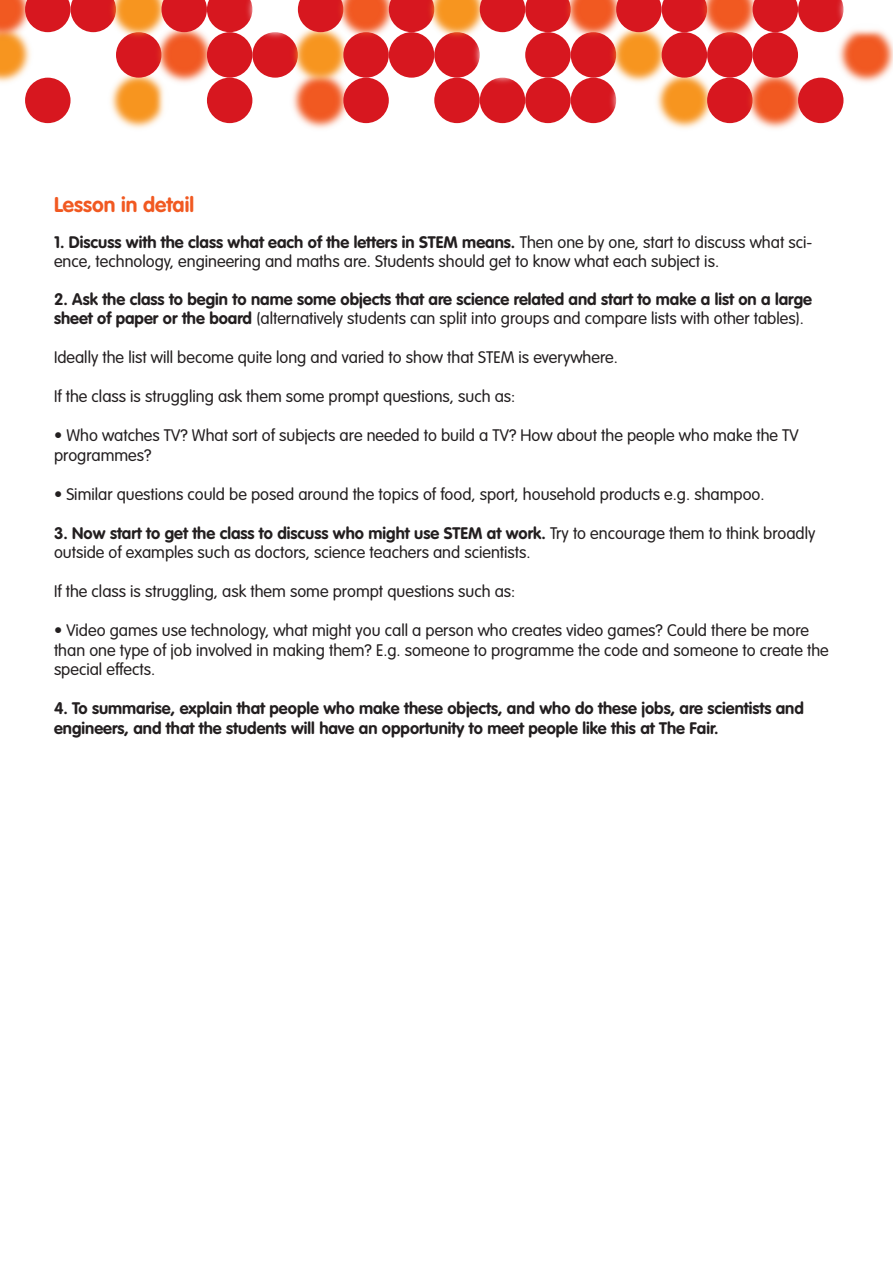
<style>
.page{position:relative;width:893px;height:1263px;background:#fff}
.page>*{position:absolute;margin:0;border:0;box-sizing:border-box;transform-origin:0 0}
.t1{font:700 21px "VAG Rounded Std";color:#f15921}
.t2{font:300 16.5px/19.5px "VAG Rounded Std";color:#231f20}
.t3{font:700 16.5px/19.5px "VAG Rounded Std";color:#231f20}
.s1{font-weight:700}
.s2{font-weight:300}
</style>
<div class="page">
<img style="left:716px;top:86px;width:73px;height:43px">
<img style="left:25px;top:86px;width:46px;height:38px">
<img style="left:110px;top:86px;width:134px;height:43px">
<img style="left:244px;top:86px;width:145px;height:43px">
<img style="left:434px;top:86px;width:128px;height:38px">
<img style="left:562px;top:86px;width:154px;height:43px">
<img style="left:789px;top:86px;width:55px;height:39px">
<img style="left:0;top:0;width:62px;height:86px">
<svg style="left:25px;top:0;width:37px;height:32px"></svg>
<img style="left:62px;top:0;width:136px;height:86px">
<svg style="left:161px;top:0;width:37px;height:32px"></svg>
<img style="left:198px;top:0;width:91px;height:86px">
<img style="left:289px;top:0;width:91px;height:86px">
<img style="left:380px;top:0;width:136px;height:86px">
<svg style="left:480px;top:0;width:36px;height:32px"></svg>
<img style="left:516px;top:0;width:137px;height:86px">
<svg style="left:616px;top:0;width:37px;height:32px"></svg>
<img style="left:653px;top:0;width:136px;height:86px">
<svg style="left:753px;top:0;width:36px;height:32px"></svg>
<img style="left:789px;top:0;width:104px;height:86px">
<p class="t1" style="left:54px;top:192px;width:141px">Lesson in detail</p>
<p class="t2" style="left:54px;top:233px;width:760px"><span class="s1">1. Discuss with the class what each of the letters in STEM means.</span> Then one by one, start to discuss what sci&shy;ence, technology, engineering and maths are. Students should get to know what each subject is.</p>
<p class="t3" style="left:54px;top:290px;width:760px">2. Ask the class to begin to name some objects that are science related and start to make a list on a large sheet of paper or the board <span class="s2">(alternatively students can split into groups and compare lists with other tables).</span></p>
<p class="t2" style="left:54px;top:348px;width:565px">Ideally the list will become quite long and varied to show that STEM is everywhere.</p>
<p class="t2" style="left:54px;top:387px;width:463px">If the class is struggling ask them some prompt questions, such as:</p>
<p class="t2" style="left:54px;top:426px;width:746px">• Who watches TV? What sort of subjects are needed to build a TV? How about the people who make the TV programmes?</p>
<p class="t2" style="left:54px;top:485px;width:712px">• Similar questions could be posed around the topics of food, sport, household products e.g. shampoo.</p>
<p class="t2" style="left:54px;top:524px;width:763px"><span class="s1">3. Now start to get the class to discuss who might use STEM at work.</span> Try to encourage them to think broadly outside of examples such as doctors, science teachers and scientists.</p>
<p class="t2" style="left:54px;top:582px;width:463px">If the class is struggling, ask them some prompt questions such as:</p>
<p class="t2" style="left:54px;top:621px;width:776px">• Video games use technology, what might you call a person who creates video games? Could there be more than one type of job involved in making them? E.g. someone to programme the code and someone to create the special effects.</p>
<p class="t3" style="left:54px;top:699px;width:751px">4. To summarise, explain that people who make these objects, and who do these jobs, are scientists and engineers, and that the students will have an opportunity to meet people like this at The Fair.</p>
</div>
